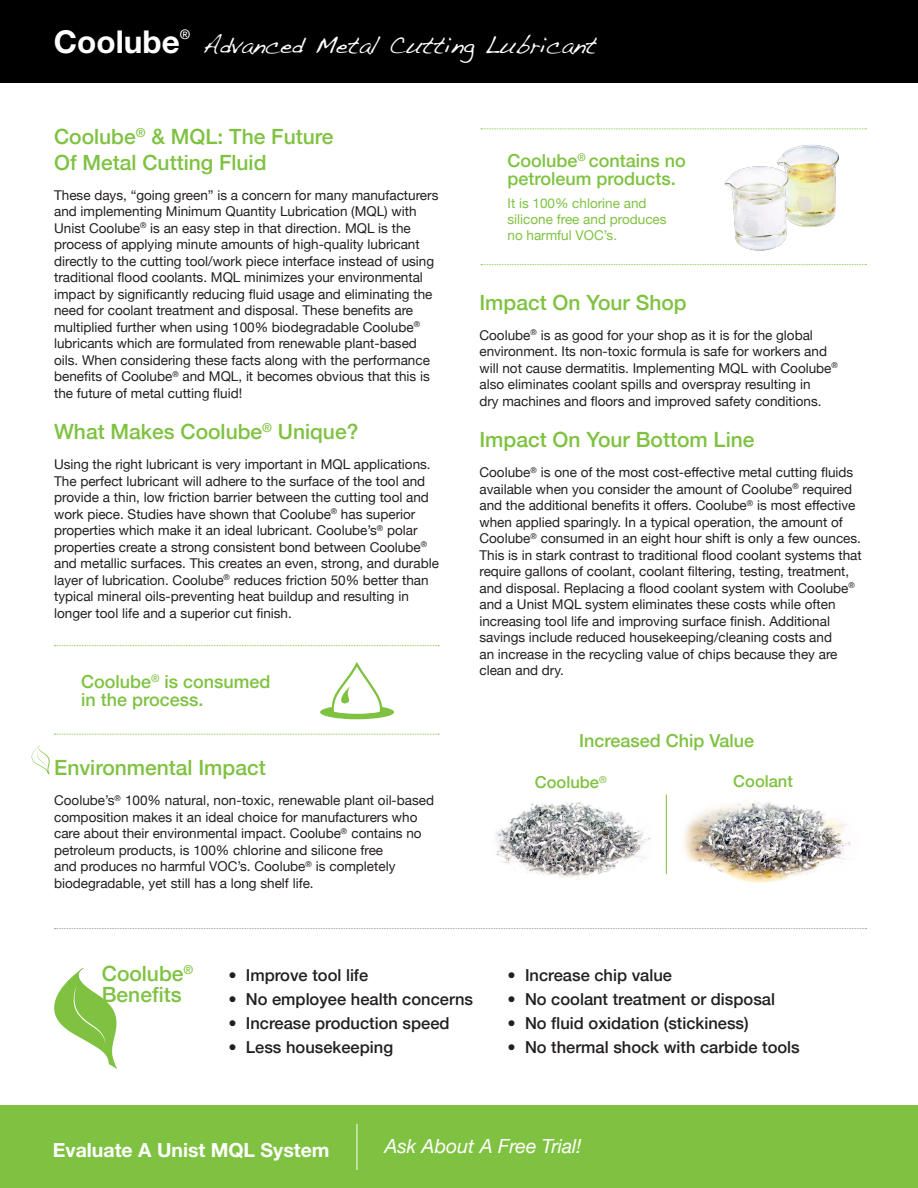
<style>
.page{position:relative;width:918px;height:1188px;background:#fff}
.page>*{position:absolute;margin:0;border:0;box-sizing:border-box;transform-origin:0 0}
.t1{font:700 31.5px "Helvetica Neue";color:#fff}
.t2{font:24px "Handwriting Dakota";color:#fff}
.t3{font:500 21px "Helvetica Neue";color:#7fc241}
.t4{font:700 19.5px "Helvetica Neue";color:#fff}
.t5{font:italic 19.5px "Helvetica Neue";color:#fff}
.t6{font:500 18px "Helvetica Neue";color:#7fc241}
.t7{font:500 16.5px "Helvetica Neue";color:#231f20}
.t8{font:500 16.5px "Helvetica Neue";color:#7fc241}
.t9{font:13.5px/16.5px "Helvetica Neue";color:#231f20}
.t10{font:13.5px "Helvetica Neue";color:#7fc241}
.t11{font:500 13.05px "Helvetica Neue";color:#fff}
</style>
<div class="page">
<svg style="left:32px;top:745px;width:18px;height:30px"></svg>
<img style="left:495px;top:794px;width:356px;height:89px">
<div style="left:320px;top:705px;width:74px;height:14px;background:#7fc241;border-radius:50%"></div>
<svg style="left:332px;top:663px;width:50px;height:51px"></svg>
<svg style="left:55px;top:645px;width:384px;height:1px"></svg>
<svg style="left:55px;top:734px;width:384px;height:1px"></svg>
<img style="left:724px;top:145px;width:115px;height:106px">
<svg style="left:481px;top:129px;width:385px;height:1px"></svg>
<svg style="left:481px;top:264px;width:385px;height:1px"></svg>
<div style="left:0;top:1106px;width:918px;height:82px;background:#7fc241"></div>
<div style="left:0;top:0;width:918px;height:82px;background:#000001"></div>
<hr style="left:357px;top:1124px;width:1px;height:46px;background:#fff">
<svg style="left:55px;top:928px;width:811px;height:1px"></svg>
<svg style="left:54px;top:968px;width:63px;height:101px"></svg>
<p class="t1" style="left:54px;top:17px;width:127px">Coolube</p>
<p class="t11" style="left:180px;top:24px;width:12px">®</p>
<p class="t2" style="left:203px;top:30px;width:396px">Advanced Metal Cutting Lubricant</p>
<p class="t3" style="left:54px;top:120px;width:281px">Coolube<sup>®</sup> &amp; MQL: The Future</p>
<p class="t3" style="left:54px;top:145px;width:214px">Of Metal Cutting Fluid</p>
<p class="t9" style="left:54px;top:187px;width:386px">These days, “going green” is a concern for many manufacturers and implementing Minimum Quantity Lubrication (MQL) with</p>
<p class="t9" style="left:54px;top:220px;width:382px">Unist Coolube<sup>®</sup> is an easy step in that direction. MQL is the process of applying minute amounts of high-quality lubricant directly to the cutting tool/work piece interface instead of using traditional flood coolants. MQL minimizes your environmental impact by significantly reducing fluid usage and eliminating the need for coolant treatment and disposal. These benefits are multiplied further when using 100% biodegradable Coolube<sup>® </sup>lubricants which are formulated from renewable plant-based oils. When considering these facts along with the performance benefits of Coolube<sup>®</sup> and MQL, it becomes obvious that this is the future of metal cutting fluid!</p>
<p class="t3" style="left:54px;top:415px;width:306px">What Makes Coolube<sup>®</sup> Unique?</p>
<p class="t9" style="left:54px;top:457px;width:386px">Using the right lubricant is very important in MQL applications.<br>The perfect lubricant will adhere to the surface of the tool and provide a thin, low friction barrier between the cutting tool and work piece. Studies have shown that Coolube<sup>®</sup> has superior properties which make it an ideal lubricant. Coolube’s<sup>®</sup> polar properties create a strong consistent bond between Coolube<sup>® </sup>and metallic surfaces. This creates an even, strong, and durable layer of lubrication. Coolube<sup>®</sup> reduces friction 50% better than typical mineral oils-preventing heat buildup and resulting in</p>
<p class="t9" style="left:54px;top:605px;width:239px">longer tool life and a superior cut finish.</p>
<p class="t6" style="left:81px;top:667px;width:191px">Coolube<sup>®</sup> is consumed</p>
<p class="t6" style="left:81px;top:685px;width:124px">in the process.</p>
<p class="t3" style="left:54px;top:751px;width:213px">Environmental Impact</p>
<p class="t9" style="left:54px;top:793px;width:382px">Coolube’s<sup>®</sup> 100% natural, non-toxic, renewable plant oil-based composition makes it an ideal choice for manufacturers who care about their environmental impact. Coolube<sup>®</sup> contains no petroleum products, is 100% chlorine and silicone free</p>
<p class="t9" style="left:54px;top:859px;width:343px">and produces no harmful VOC’s. Coolube<sup>®</sup> is completely</p>
<p class="t9" style="left:54px;top:875px;width:261px">biodegradable, yet still has a long shelf life.</p>
<p class="t6" style="left:508px;top:146px;width:180px">Coolube<sup>®</sup> contains no</p>
<p class="t6" style="left:508px;top:164px;width:170px">petroleum products.</p>
<p class="t10" style="left:508px;top:193px;width:141px">It is 100% chlorine and</p>
<p class="t10" style="left:508px;top:210px;width:161px">silicone free and produces</p>
<p class="t10" style="left:508px;top:226px;width:111px">no harmful VOC’s.</p>
<p class="t3" style="left:479px;top:285px;width:209px">Impact On Your Shop</p>
<p class="t9" style="left:479px;top:327px;width:335px">Coolube<sup>®</sup> is as good for your shop as it is for the global</p>
<p class="t9" style="left:479px;top:344px;width:349px">environment. Its non-toxic formula is safe for workers and</p>
<p class="t9" style="left:479px;top:360px;width:360px">will not cause dermatitis. Implementing MQL with Coolube<sup>®</sup></p>
<p class="t9" style="left:479px;top:377px;width:333px">also eliminates coolant spills and overspray resulting in</p>
<p class="t9" style="left:479px;top:393px;width:344px">dry machines and floors and improved safety conditions.</p>
<p class="t3" style="left:479px;top:423px;width:277px">Impact On Your Bottom Line</p>
<p class="t9" style="left:479px;top:465px;width:384px">Coolube<sup>®</sup> is one of the most cost-effective metal cutting fluids available when you consider the amount of Coolube<sup>®</sup> required and the additional benefits it offers. Coolube<sup>®</sup> is most effective when applied sparingly. In a typical operation, the amount of Coolube<sup>®</sup> consumed in an eight hour shift is only a few ounces.<br>This is in stark contrast to traditional flood coolant systems that require gallons of coolant, coolant filtering, testing, treatment, and disposal. Replacing a flood coolant system with Coolube<sup>® </sup>and a Unist MQL system eliminates these costs while often increasing tool life and improving surface finish. Additional</p>
<p class="t9" style="left:479px;top:630px;width:354px">savings include reduced housekeeping/cleaning costs and</p>
<p class="t9" style="left:479px;top:647px;width:360px">an increase in the recycling value of chips because they are</p>
<p class="t9" style="left:479px;top:663px;width:86px">clean and dry.</p>
<p class="t6" style="left:579px;top:726px;width:177px">Increased Chip Value</p>
<p class="t8" style="left:535px;top:769px;width:73px">Coolube<sup>®</sup></p>
<p class="t8" style="left:733px;top:768px;width:61px">Coolant</p>
<p class="t3" style="left:102px;top:957px;width:93px">Coolube<sup>®</sup></p>
<p class="t3" style="left:102px;top:978px;width:81px">Benefits</p>
<p class="t7" style="left:228px;top:962px;width:142px">• Improve tool life</p>
<p class="t7" style="left:228px;top:986px;width:246px">• No employee health concerns</p>
<p class="t7" style="left:228px;top:1010px;width:223px">• Increase production speed</p>
<p class="t7" style="left:228px;top:1034px;width:166px">• Less housekeeping</p>
<p class="t7" style="left:508px;top:962px;width:166px">• Increase chip value</p>
<p class="t7" style="left:508px;top:986px;width:269px">• No coolant treatment or disposal</p>
<p class="t7" style="left:508px;top:1010px;width:243px">• No fluid oxidation (stickiness)</p>
<p class="t7" style="left:508px;top:1034px;width:294px">• No thermal shock with carbide tools</p>
<p class="t4" style="left:53px;top:1135px;width:278px">Evaluate A Unist MQL System</p>
<p class="t5" style="left:384px;top:1132px;width:199px">Ask About A Free Trial!</p>
</div>
